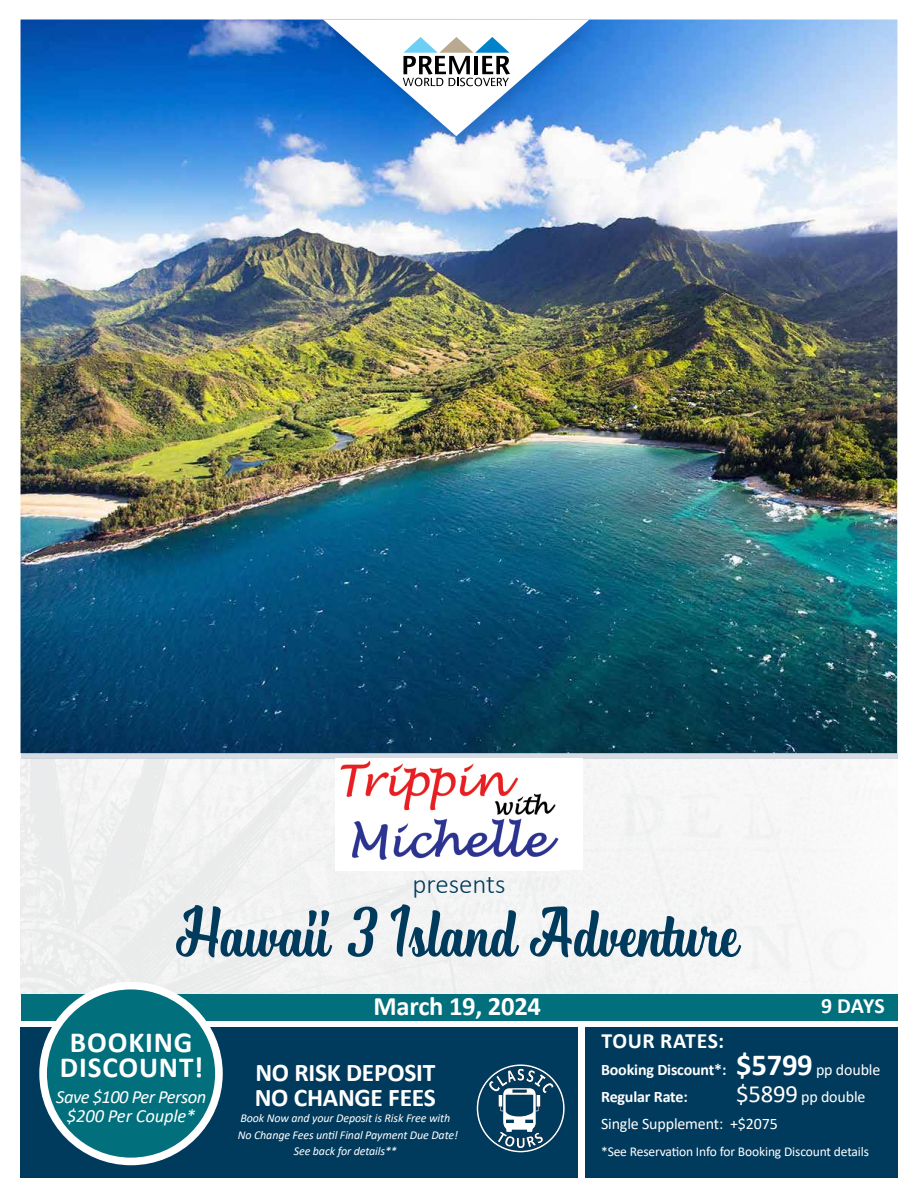
<style>
.page{position:relative;width:918px;height:1188px;background:#fff}
.page>*{position:absolute;margin:0;border:0;box-sizing:border-box;transform-origin:0 0}
.t1{font:61.05px "Chiladepia Script";color:#003a5c;scale:.91 1}
.t2{font:700 29.85px "Calibri";letter-spacing:-.01em;color:#fff}
.t3{font:700 29.25px/25.2px "Calibri";letter-spacing:.03em;color:#fff;text-align:center}
.t4{font:300 27px "Calibri";color:#003a5c}
.t5{font:700 26.7px "Calibri";letter-spacing:-.01em;color:#fff}
.t6{font:700 25.5px/25px "Calibri";letter-spacing:-.01em;color:#fff}
.t7{font:700 21.75px "Calibri";letter-spacing:.015em;color:#fff}
.t8{font:italic 18.6px/20px "Calibri";letter-spacing:-.03em;color:#fff;text-align:center}
.t9{font:700 16.05px/27px "Calibri";letter-spacing:-.01em;color:#fff}
.t10{font:16.05px/27px "Calibri";letter-spacing:-.01em;color:#fff}
.t11{font:13.5px "Calibri";letter-spacing:-.01em;color:#fff}
.t12{font:italic 12px/16.5px "Calibri";letter-spacing:-.01em;color:#fff;text-align:center}
.s1{font-size:30.75px}
.s2{font-weight:400}
.s3{font-size:24.75px}
</style>
<div class="page">
<img style="left:21px;top:20px;width:876px;height:733px">
<div style="left:21px;top:994px;width:876px;height:27px;background:#016f7c"></div>
<div style="left:21px;top:1027px;width:557px;height:151px;background:#003a5c"></div>
<div style="left:585px;top:1027px;width:312px;height:151px;background:#003a5c"></div>
<div style="left:21px;top:753px;width:876px;height:6px;background:#d5dbe2"></div>
<div style="left:316px;top:13px;width:287px;height:141px;background:#000;opacity:.11"></div>
<svg style="left:323px;top:19px;width:266px;height:117px"></svg>
<div style="left:43px;top:986px;width:176px;height:175px;background:#016f7c;border-radius:50%"></div>
<div style="left:39px;top:982px;width:184px;height:183px;border:8px solid #fff;border-radius:50%"></div>
<svg style="left:478px;top:1065px;width:86px;height:86px"></svg>
<div style="left:477px;top:1064px;width:88px;height:88px;border:2px solid #fff;border-radius:50%"></div>
<svg style="left:489px;top:1069px;width:65px;height:79px"></svg>
<img style="left:340px;top:760px;width:219px;height:100px">
<h3 class="t4" style="left:412px;top:868px;width:95px">presents</h3>
<h1 class="t1" style="left:176px;top:888px;width:620px">Hawaii 3 Island Adventure</h1>
<h3 class="t5" style="left:374px;top:987px;width:169px">March 19, 2024</h3>
<h2 class="t2" style="left:348px;top:990px;width:245px">September 24, 2021</h2>
<h3 class="t7" style="left:821px;top:991px;width:65px">9 DAYS</h3>
<h3 class="t3" style="left:60px;top:1029px;width:145px">BOOKING<br>DISCOUNT!</h3>
<h3 class="t8" style="left:56px;top:1086px;width:152px">Save $100 Per Person $200 Per Couple*</h3>
<h3 class="t6" style="left:255px;top:1059px;width:183px">NO RISK DEPOSIT<br>NO CHANGE FEES</h3>
<p class="t12" style="left:238px;top:1110px;width:222px">Book Now and your Deposit is Risk Free with<br>No Change Fees until Final Payment Due Date!<br>See back for details**</p>
<h3 class="t7" style="left:602px;top:1026px;width:124px">TOUR RATES:</h3>
<h3 class="t9" style="left:601px;top:1056px;width:281px">Booking Discount*: <span class="s1">$5799</span> <span class="s2">pp double<br></span>Regular Rate:</h3>
<h3 class="t10" style="left:601px;top:1083px;width:266px;text-indent:135px"><span class="s3">$5899</span> pp double<br>Single Supplement: +$2075</h3>
<p class="t11" style="left:601px;top:1142px;width:270px">*See Reservation Info for Booking Discount details</p>
</div>
